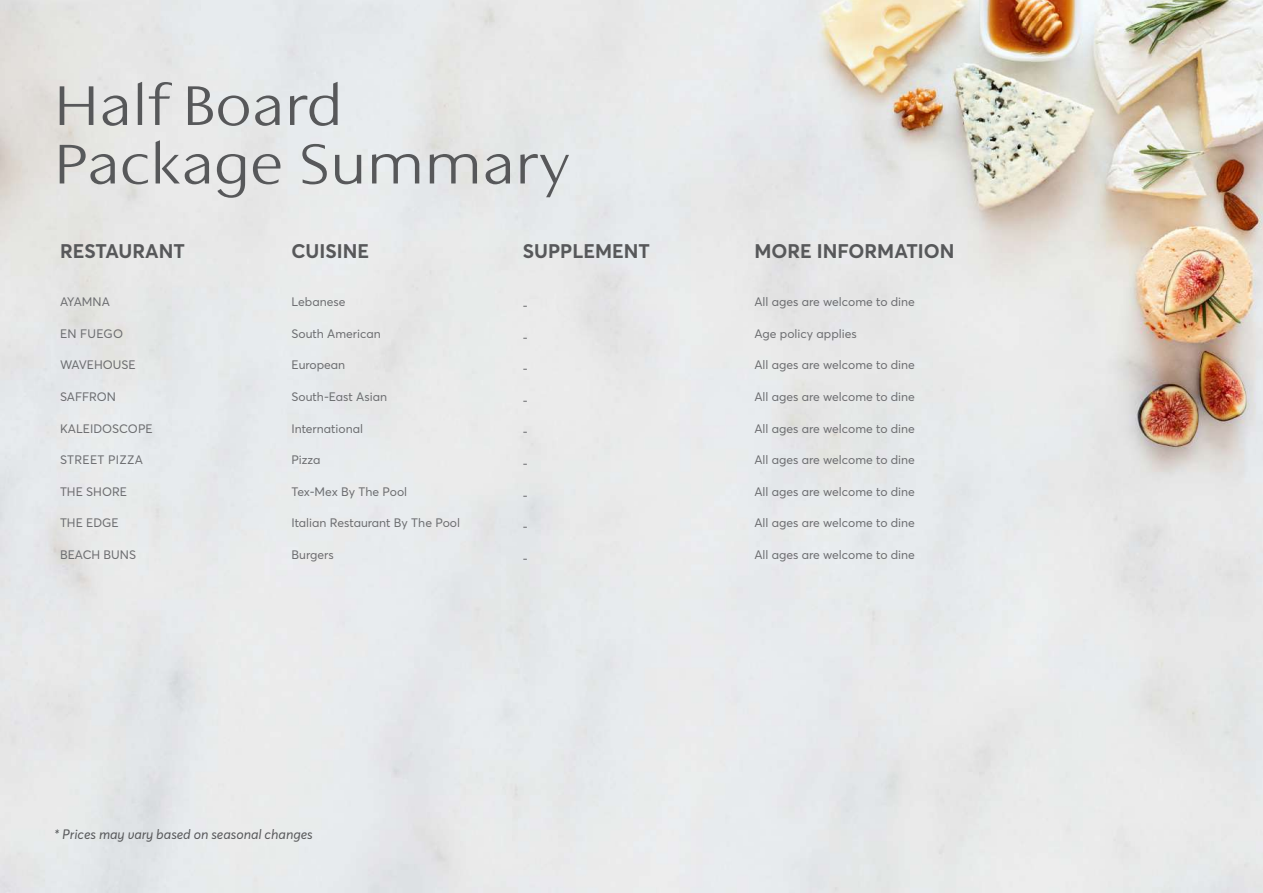
<style>
.page{position:relative;width:1263px;height:893px;background:#fff}
.page>*{position:absolute;margin:0;border:0;box-sizing:border-box;transform-origin:0 0}
.t1{font:63px/58.5px "Atlantis Resorts Headline";color:#57585a}
.t2{font:700 19.5px "Averta PE";color:#57585a}
.t3{font:italic 13.5px "Averta PE";color:#57585a}
.t4{font:12.15px "Averta PE";color:#6c6d70}
.t5{font:12.15px "Averta PE";letter-spacing:.025em;color:#6c6d70}
</style>
<div class="page">
<img style="left:0;top:0;width:1263px;height:893px">
<h1 class="t1" style="left:54px;top:77px;width:517px">Half Board<br>Package Summary</h1>
<h2 class="t2" style="left:60px;top:238px;width:126px">RESTAURANT</h2>
<h2 class="t2" style="left:291px;top:238px;width:79px">CUISINE</h2>
<h2 class="t2" style="left:523px;top:238px;width:129px">SUPPLEMENT</h2>
<h2 class="t2" style="left:754px;top:238px;width:202px">MORE INFORMATION</h2>
<p class="t4" style="left:60px;top:293px;width:51px">AYAMNA</p>
<p class="t4" style="left:291px;top:293px;width:55px">Lebanese</p>
<p class="t4" style="left:523px;top:297px;width:6px">-</p>
<p class="t4" style="left:754px;top:293px;width:162px">All ages are welcome to dine</p>
<p class="t4" style="left:60px;top:325px;width:65px">EN FUEGO</p>
<p class="t4" style="left:291px;top:325px;width:91px">South American</p>
<p class="t4" style="left:523px;top:329px;width:6px">-</p>
<p class="t4" style="left:754px;top:325px;width:104px">Age policy applies</p>
<p class="t4" style="left:60px;top:357px;width:77px">WAVEHOUSE</p>
<p class="t4" style="left:291px;top:357px;width:55px">European</p>
<p class="t4" style="left:523px;top:360px;width:6px">-</p>
<p class="t4" style="left:754px;top:357px;width:162px">All ages are welcome to dine</p>
<p class="t4" style="left:60px;top:388px;width:57px">SAFFRON</p>
<p class="t4" style="left:291px;top:388px;width:97px">South-East Asian</p>
<p class="t4" style="left:523px;top:392px;width:6px">-</p>
<p class="t4" style="left:754px;top:388px;width:162px">All ages are welcome to dine</p>
<p class="t4" style="left:60px;top:420px;width:94px">KALEIDOSCOPE</p>
<p class="t4" style="left:291px;top:420px;width:73px">International</p>
<p class="t4" style="left:523px;top:424px;width:6px">-</p>
<p class="t4" style="left:754px;top:420px;width:162px">All ages are welcome to dine</p>
<p class="t5" style="left:60px;top:451px;width:85px">STREET PIZZA</p>
<p class="t4" style="left:291px;top:451px;width:31px">Pizza</p>
<p class="t4" style="left:523px;top:455px;width:6px">-</p>
<p class="t4" style="left:754px;top:451px;width:162px">All ages are welcome to dine</p>
<p class="t4" style="left:60px;top:483px;width:69px">THE SHORE</p>
<p class="t4" style="left:291px;top:483px;width:117px">Tex-Mex By The Pool</p>
<p class="t4" style="left:523px;top:487px;width:6px">-</p>
<p class="t4" style="left:754px;top:483px;width:162px">All ages are welcome to dine</p>
<p class="t4" style="left:60px;top:515px;width:60px">THE EDGE</p>
<p class="t4" style="left:291px;top:515px;width:170px">Italian Restaurant By The Pool</p>
<p class="t4" style="left:523px;top:519px;width:6px">-</p>
<p class="t4" style="left:754px;top:515px;width:162px">All ages are welcome to dine</p>
<p class="t4" style="left:60px;top:546px;width:78px">BEACH BUNS</p>
<p class="t4" style="left:291px;top:546px;width:44px">Burgers</p>
<p class="t4" style="left:523px;top:550px;width:6px">-</p>
<p class="t4" style="left:754px;top:546px;width:162px">All ages are welcome to dine</p>
<p class="t3" style="left:54px;top:825px;width:260px">* Prices may vary based on seasonal changes</p>
</div>
